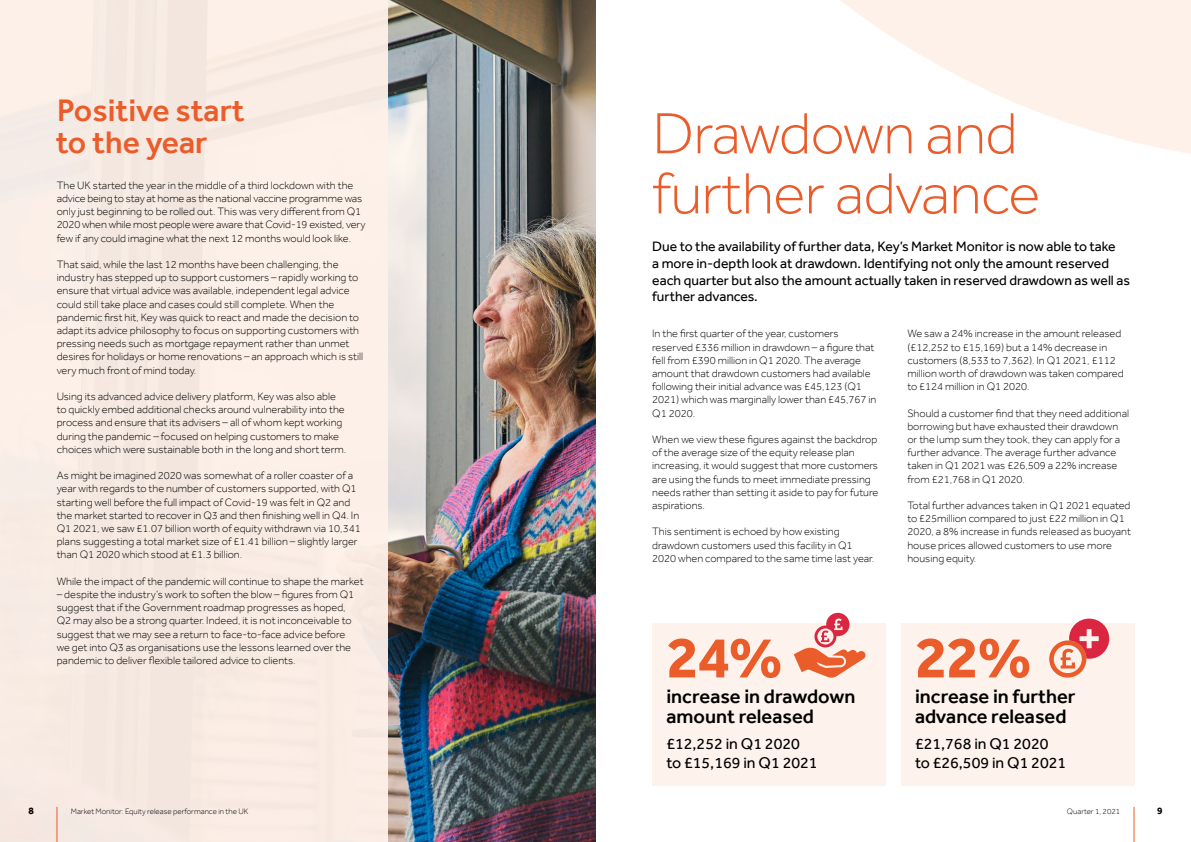
<style>
.page{position:relative;width:1191px;height:842px;background:#fff}
.page>*{position:absolute;margin:0;border:0;box-sizing:border-box;transform-origin:0 0}
.t1{font:300 60px/60px "Effra";letter-spacing:-.01em;color:#eb5c2b}
.t2{font:700 60px "Effra";color:#eb5c2b}
.t3{font:500 32px/32px "Effra";color:#eb5c2b}
.t4{font:500 20px/20px "Effra";color:#000}
.t5{font:16px/19.2px "Effra";color:#000}
.t6{font:14px/16.8px "Effra";color:#000}
.t7{font:300 11px/13.2px "Effra";color:#000}
.t8{font:700 10px "Effra";color:#000}
.t9{font:300 8px "Effra";color:#000}
</style>
<div class="page">
<hr style="left:1133px;top:807px;width:1px;height:35px;background:#eb5c2b">
<img style="left:388px;top:0;width:207px;height:842px">
<div style="left:0;top:0;width:388px;height:842px;background:#fef1e9"></div>
<hr style="left:57px;top:807px;width:1px;height:35px;background:#eb5c2b">
<svg style="left:840px;top:0;width:351px;height:154px;fill:#fef1e9"></svg>
<div style="left:900px;top:623px;width:234px;height:162px;background:#fef1e9"></div>
<div style="left:652px;top:623px;width:233px;height:162px;background:#fef1e9"></div>
<svg style="left:793px;top:613px;width:73px;height:65px"></svg>
<svg style="left:1049px;top:619px;width:60px;height:59px"></svg>
<h2 class="t3" style="left:56px;top:94px;width:191px">Positive start to the year</h2>
<p class="t7" style="left:57px;top:178px;width:310px">The UK started the year in the middle of a third lockdown with the advice being to stay at home as the national vaccine programme was only just beginning to be rolled out. This was very different from Q1<br>2020 when while most people were aware that Covid-19 existed, very few if any could imagine what the next 12 months would look like.</p>
<p class="t7" style="left:57px;top:258px;width:308px">That said, while the last 12 months have been challenging, the industry has stepped up to support customers – rapidly working to ensure that virtual advice was available, independent legal advice could still take place and cases could still complete. When the pandemic first hit, Key was quick to react and made the decision to adapt its advice philosophy to focus on supporting customers with pressing needs such as mortgage repayment rather than unmet desires for holidays or home renovations – an approach which is still very much front of mind today.</p>
<p class="t7" style="left:57px;top:390px;width:291px">Using its advanced advice delivery platform, Key was also able to quickly embed additional checks around vulnerability into the process and ensure that its advisers – all of whom kept working during the pandemic – focused on helping customers to make choices which were sustainable both in the long and short term.</p>
<p class="t7" style="left:57px;top:469px;width:305px">As might be imagined 2020 was somewhat of a roller coaster of a year with regards to the number of customers supported, with Q1 starting well before the full impact of Covid-19 was felt in Q2 and the market started to recover in Q3 and then finishing well in Q4. In Q1 2021, we saw £1.07 billion worth of equity withdrawn via 10,341 plans suggesting a total market size of £1.41 billion – slightly larger than Q1 2020 which stood at £1.3 billion.</p>
<p class="t7" style="left:57px;top:574px;width:308px">While the impact of the pandemic will continue to shape the market</p>
<p class="t7" style="left:57px;top:588px;width:299px">– despite the industry’s work to soften the blow – figures from Q1 suggest that if the Government roadmap progresses as hoped, Q2 may also be a strong quarter. Indeed, it is not inconceivable to suggest that we may see a return to face-to-face advice before we get into Q3 as organisations use the lessons learned over the pandemic to deliver flexible tailored advice to clients.</p>
<p class="t8" style="left:28px;top:804px;width:7px">8</p>
<p class="t9" style="left:71px;top:806px;width:179px">Market Monitor: Equity release performance in the UK</p>
<h1 class="t1" style="left:652px;top:103px;width:390px">Drawdown and further advance</h1>
<p class="t6" style="left:652px;top:238px;width:479px">Due to the availability of further data, Key’s Market Monitor is now able to take<br>a more in-depth look at drawdown. Identifying not only the amount reserved each quarter but also the amount actually taken in reserved drawdown as well as further advances.</p>
<p class="t7" style="left:652px;top:327px;width:226px">In the first quarter of the year, customers reserved £336 million in drawdown – a figure that fell from £390 million in Q1 2020. The average amount that drawdown customers had available following their initial advance was £45,123 (Q1<br>2021) which was marginally lower than £45,767 in Q1 2020.</p>
<p class="t7" style="left:652px;top:432px;width:228px">When we view these figures against the backdrop of the average size of the equity release plan increasing, it would suggest that more customers are using the funds to meet immediate pressing needs rather than setting it aside to pay for future aspirations.</p>
<p class="t7" style="left:652px;top:525px;width:223px">This sentiment is echoed by how existing drawdown customers used this facility in Q1<br>2020 when compared to the same time last year.</p>
<p class="t7" style="left:907px;top:327px;width:218px">We saw a 24% increase in the amount released (£12,252 to £15,169) but a 14% decrease in customers (8,533 to 7,362). In Q1 2021, £112 million worth of drawdown was taken compared to £124 million in Q1 2020.</p>
<p class="t7" style="left:907px;top:406px;width:223px">Should a customer find that they need additional borrowing but have exhausted their drawdown or the lump sum they took, they can apply for a further advance. The average further advance taken in Q1 2021 was £26,509 a 22% increase from £21,768 in Q1 2020.</p>
<p class="t7" style="left:907px;top:498px;width:225px">Total further advances taken in Q1 2021 equated to £25million compared to just £22 million in Q1<br>2020, a 8% increase in funds released as buoyant house prices allowed customers to use more housing equity.</p>
<h1 class="t2" style="left:666px;top:622px;width:118px">24%</h1>
<h3 class="t4" style="left:666px;top:686px;width:191px">increase in drawdown amount released</h3>
<h3 class="t5" style="left:666px;top:734px;width:153px">£12,252 in Q1 2020 to £15,169 in Q1 2021</h3>
<h1 class="t2" style="left:915px;top:622px;width:119px">22%</h1>
<h3 class="t4" style="left:915px;top:686px;width:162px">increase in further advance released</h3>
<h3 class="t5" style="left:915px;top:734px;width:153px">£21,768 in Q1 2020 to £26,509 in Q1 2021</h3>
<p class="t9" style="left:1067px;top:806px;width:55px">Quarter 1, 2021</p>
<p class="t8" style="left:1157px;top:804px;width:7px">9</p>
</div>
